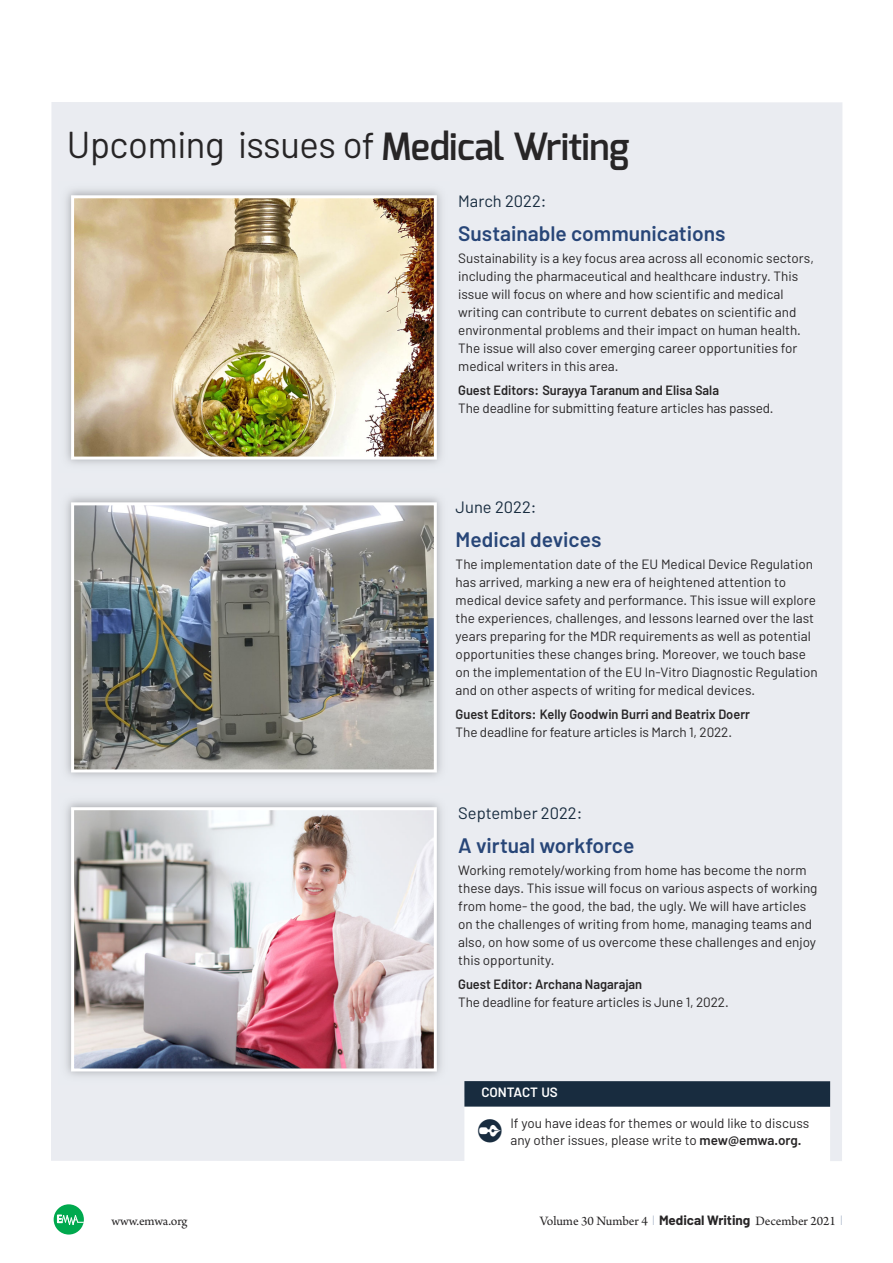
<style>
.page{position:relative;width:893px;height:1263px;background:#fff}
.page>*{position:absolute;margin:0;border:0;box-sizing:border-box;transform-origin:0 0}
.t1{font:37.5px "Barlow";letter-spacing:-.01em;color:#272526}
.t2{font:32.4px "Zapf Dingbats";color:#182c3f}
.t3{font:600 21px "Barlow";color:#284678}
.t4{font:16.5px "Barlow";color:#182c3f}
.t5{font:13.5px/18px "Barlow";color:#272526}
.t6{font:600 13.5px "Barlow";color:#272526;scale:.95 1}
.t7{font:13.5px "Arno Pro";letter-spacing:-.005em;color:#272526}
.t8{font:600 13.5px "Barlow";letter-spacing:-.005em;color:#fff}
.s1{font-family:"Exo";font-weight:600}
.s2{font-weight:600}
.s3{font-family:"Proforma";font-weight:300;color:#94a2bc}
.s4{font-family:"Barlow";font-weight:700}
</style>
<div class="page">
<svg style="left:54px;top:1204px;width:30px;height:31px"></svg>
<div style="left:51px;top:102px;width:791px;height:1059px;background:#eaecf1"></div>
<div style="left:464px;top:1097px;width:366px;height:72px;background:#fff"></div>
<div style="left:464px;top:1081px;width:366px;height:26px;background:#182c3f"></div>
<img style="left:75px;top:199px;width:358px;height:257px">
<div style="left:71px;top:195px;width:366px;height:265px;border:3px solid #fff"></div>
<img style="left:75px;top:811px;width:358px;height:256px">
<div style="left:71px;top:807px;width:366px;height:264px;border:3px solid #fff"></div>
<img style="left:75px;top:506px;width:358px;height:262px">
<div style="left:71px;top:502px;width:366px;height:270px;border:3px solid #fff"></div>
<h1 class="t1" style="left:67px;top:132px;width:564px">Upcoming issues of <span class="s1">Medical Writing</span></h1>
<p class="t4" style="left:458px;top:196px;width:90px">March 2022:</p>
<h3 class="t3" style="left:458px;top:227px;width:269px">Sustainable communications</h3>
<p class="t5" style="left:458px;top:250px;width:357px">Sustainability is a key focus area across all economic sectors, including the pharmaceutical and healthcare industry. This issue will focus on where and how scientific and medical writing can contribute to current debates on scientific and environmental problems and their impact on human health.<br>The issue will also cover emerging career opportunities for medical writers in this area.</p>
<p class="t6" style="left:458px;top:385px;width:276px">Guest Editors: Surayya Taranum and Elisa Sala</p>
<p class="t5" style="left:458px;top:400px;width:317px">The deadline for submitting feature articles has passed.</p>
<p class="t4" style="left:456px;top:502px;width:82px">June 2022:</p>
<h3 class="t3" style="left:456px;top:533px;width:147px">Medical devices</h3>
<p class="t5" style="left:456px;top:556px;width:363px">The implementation date of the EU Medical Device Regulation has arrived, marking a new era of heightened attention to medical device safety and performance. This issue will explore the experiences, challenges, and lessons learned over the last years preparing for the MDR requirements as well as potential opportunities these changes bring. Moreover, we touch base on the implementation of the EU In-Vitro Diagnostic Regulation and on other aspects of writing for medical devices.</p>
<p class="t6" style="left:456px;top:709px;width:311px">Guest Editors: Kelly Goodwin Burri and Beatrix Doerr</p>
<p class="t5" style="left:456px;top:724px;width:278px">The deadline for feature articles is March 1, 2022.</p>
<p class="t4" style="left:458px;top:808px;width:126px">September 2022:</p>
<h3 class="t3" style="left:458px;top:839px;width:178px">A virtual workforce</h3>
<p class="t5" style="left:458px;top:862px;width:361px">Working remotely/working from home has become the norm these days. This issue will focus on various aspects of working from home- the good, the bad, the ugly. We will have articles on the challenges of writing from home, managing teams and also, on how some of us overcome these challenges and enjoy this opportunity.</p>
<p class="t6" style="left:458px;top:979px;width:195px">Guest Editor: Archana Nagarajan</p>
<p class="t5" style="left:458px;top:994px;width:272px">The deadline for feature articles is June 1, 2022.</p>
<p class="t8" style="left:481px;top:1087px;width:78px">CONTACT US</p>
<h2 class="t2" style="left:477px;top:1116px;width:27px">●</h2>
<p class="t5" style="left:510px;top:1115px;width:300px">If you have ideas for themes or would like to discuss any other issues, please write to <span class="s2">mew@emwa.org.</span></p>
<p class="t7" style="left:111px;top:1216px;width:78px">www.emwa.org</p>
<p class="t7" style="left:540px;top:1216px;width:304px">Volume 30 Number 4 <span class="s3">|</span> <span class="s4">Medical Writing</span> December 2021 <span class="s3">|</span></p>
</div>
